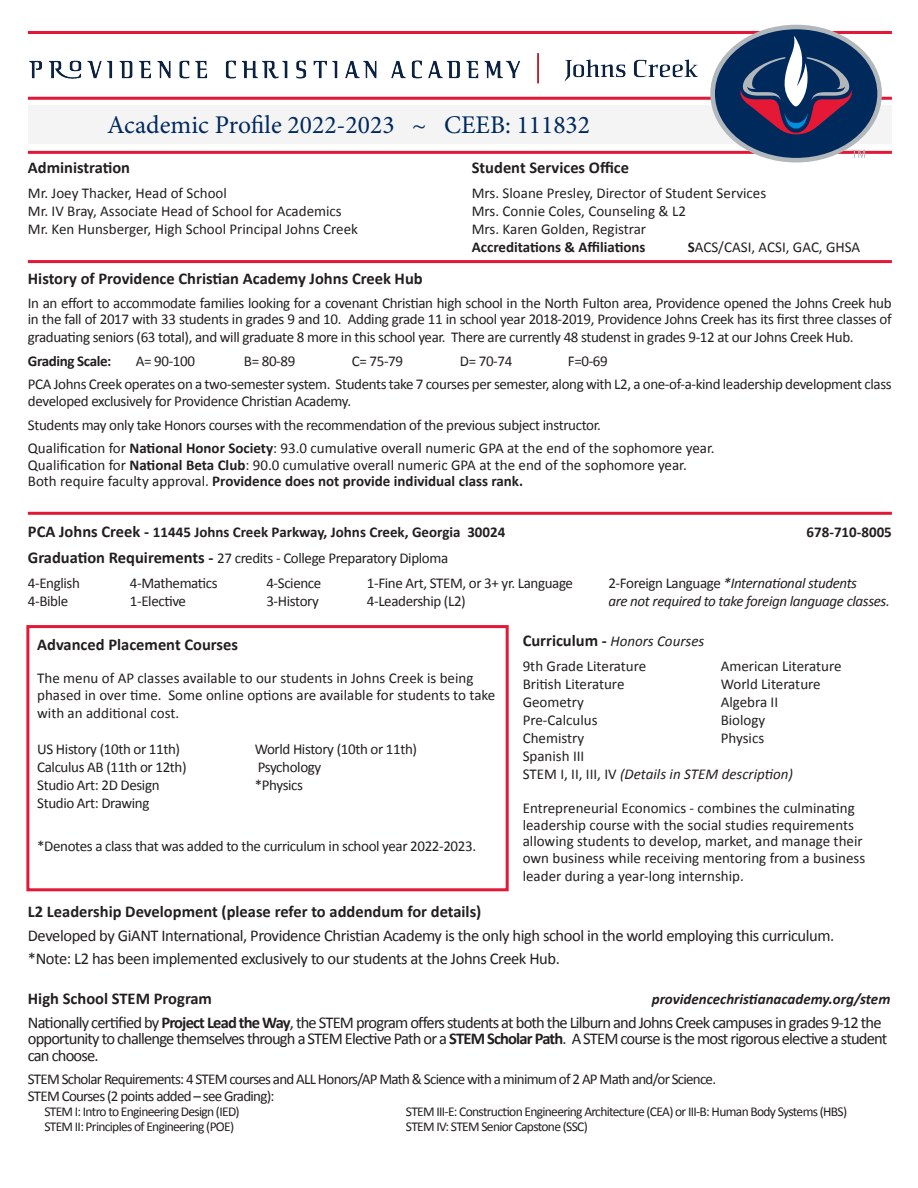
<style>
.page{position:relative;width:918px;height:1188px;background:#fff}
.page>*{position:absolute;margin:0;border:0;box-sizing:border-box;transform-origin:0 0}
.t1{font:25.5px "Minion Pro";color:#00295d}
.t2{font:16.5px/16.5px "Calibri";letter-spacing:-.05em;color:#231f20}
.t3{font:700 16.5px "Calibri";color:#231f20}
.t4{font:16.5px "Calibri";letter-spacing:-.025em;color:#231f20}
.t5{font:15px/16.5px "Calibri";letter-spacing:-.025em;color:#231f20}
.t6{font:15px/16.5px "Calibri";color:#231f20}
.t7{font:700 15px "Calibri";color:#231f20}
.t8{font:15px "Calibri";letter-spacing:-.05em;color:#231f20}
.t9{font:italic 15px "Calibri";letter-spacing:-.025em;color:#231f20}
.t10{font:italic 15px "Calibri";color:#231f20}
.t11{font:italic 700 15px "Calibri";color:#231f20}
.t12{font:700 15px "Calibri";letter-spacing:-.025em;color:#231f20}
.t13{font:13.5px "Calibri";letter-spacing:-.05em;color:#231f20}
.s1{font-weight:700}
.s2{font-weight:400}
.s3{font-size:16.5px}
.s4{font-weight:700;font-size:16.5px}
.s5{font-style:normal}
.s6{font-weight:700;font-style:normal;font-size:16.5px}
</style>
<div class="page">
<img style="left:27px;top:53px;width:683px;height:45px">
<hr style="left:28px;top:151px;width:864px;height:3px;background:#e41736">
<div style="left:28px;top:106px;width:864px;height:38px;background:#f4f4f5"></div>
<hr style="left:28px;top:260px;width:864px;height:3px;background:#e41736">
<hr style="left:28px;top:512px;width:864px;height:3px;background:#e41736">
<hr style="left:28px;top:97px;width:864px;height:3px;background:#e41736">
<hr style="left:28px;top:31px;width:864px;height:3px;background:#e41736">
<svg style="left:710px;top:25px;width:172px;height:138px"></svg>
<div style="left:26px;top:625px;width:483px;height:266px;border:3px solid #e41736"></div>
<p class="t1" style="left:107px;top:108px;width:484px">Academic Profile 2022-2023 ~ CEEB: 111832</p>
<p class="t3" style="left:28px;top:157px;width:104px">Administration</p>
<p class="t6" style="left:28px;top:185px;width:201px">Mr. Joey Thacker, Head of School</p>
<p class="t6" style="left:28px;top:203px;width:315px">Mr. IV Bray, Associate Head of School for Academics</p>
<p class="t6" style="left:28px;top:221px;width:332px">Mr. Ken Hunsberger, High School Principal Johns Creek</p>
<p class="t3" style="left:28px;top:268px;width:396px">History of Providence Christian Academy Johns Creek Hub</p>
<p class="t5" style="left:28px;top:294px;width:865px">In an effort to accommodate families looking for a covenant Christian high school in the North Fulton area, Providence opened the Johns Creek hub in the fall of 2017 with 33 students in grades 9 and 10. Adding grade 11 in school year 2018-2019, Providence Johns Creek has its first three classes of</p>
<p class="t5" style="left:28px;top:329px;width:827px">graduating seniors (63 total), and will graduate 8 more in this school year. There are currently 48 studenst in grades 9-12 at our Johns Creek Hub.</p>
<p class="t12" style="left:28px;top:351px;width:85px">Grading Scale:</p>
<p class="t5" style="left:136px;top:353px;width:61px">A= 90-100</p>
<p class="t5" style="left:244px;top:353px;width:53px">B= 80-89</p>
<p class="t5" style="left:352px;top:353px;width:53px">C= 75-79</p>
<p class="t5" style="left:460px;top:353px;width:54px">D= 70-74</p>
<p class="t5" style="left:568px;top:353px;width:41px">F=0-69</p>
<p class="t5" style="left:28px;top:376px;width:865px">PCA Johns Creek operates on a two-semester system. Students take 7 courses per semester, along with L2, a one-of-a-kind leadership development class developed exclusively for Providence Christian Academy.</p>
<p class="t5" style="left:28px;top:416px;width:574px">Students may only take Honors courses with the recommendation of the previous subject instructor.</p>
<p class="t6" style="left:28px;top:440px;width:688px">Qualification for <span class="s1">National Honor Society</span>: 93.0 cumulative overall numeric GPA at the end of the sophomore year.</p>
<p class="t6" style="left:28px;top:457px;width:660px">Qualification for <span class="s1">National Beta Club</span>: 90.0 cumulative overall numeric GPA at the end of the sophomore year.</p>
<p class="t7" style="left:28px;top:472px;width:497px"><span class="s2">Both require faculty approval.</span> Providence does not provide individual class rank.</p>
<p class="t3" style="left:472px;top:157px;width:159px">Student Services Office</p>
<p class="t6" style="left:472px;top:185px;width:296px">Mrs. Sloane Presley, Director of Student Services</p>
<p class="t6" style="left:472px;top:203px;width:216px">Mrs. Connie Coles, Counseling &amp; L2</p>
<p class="t6" style="left:472px;top:221px;width:176px">Mrs. Karen Golden, Registrar</p>
<p class="t7" style="left:472px;top:238px;width:175px">Accreditations &amp; Affiliations</p>
<p class="t6" style="left:688px;top:239px;width:174px"><span class="s1">S</span>ACS/CASI, ACSI, GAC, GHSA</p>
<p class="t7" style="left:28px;top:523px;width:479px"><span class="s3">PCA Johns Creek -</span> 11445 Johns Creek Parkway, Johns Creek, Georgia 30024</p>
<p class="t7" style="left:807px;top:523px;width:87px">678-710-8005</p>
<p class="t5" style="left:28px;top:550px;width:422px"><span class="s4">Graduation Requirements -</span> 27 credits - College Preparatory Diploma</p>
<p class="t5" style="left:28px;top:575px;width:54px">4-English</p>
<p class="t5" style="left:130px;top:575px;width:89px">4-Mathematics</p>
<p class="t5" style="left:266px;top:575px;width:57px">4-Science</p>
<p class="t5" style="left:367px;top:575px;width:208px">1-Fine Art, STEM, or 3+ yr. Language</p>
<p class="t9" style="left:608px;top:573px;width:250px"><span class="s5">2-Foreign Language</span> *International students</p>
<p class="t5" style="left:28px;top:593px;width:42px">4-Bible</p>
<p class="t5" style="left:130px;top:593px;width:58px">1-Elective</p>
<p class="t5" style="left:266px;top:593px;width:54px">3-History</p>
<p class="t5" style="left:367px;top:593px;width:100px">4-Leadership (L2)</p>
<p class="t9" style="left:608px;top:591px;width:283px">are not required to take foreign language classes.</p>
<p class="t3" style="left:37px;top:634px;width:202px">Advanced Placement Courses</p>
<p class="t6" style="left:37px;top:670px;width:460px">The menu of AP classes available to our students in Johns Creek is being phased in over time. Some online options are available for students to take</p>
<p class="t6" style="left:37px;top:705px;width:144px">with an additional cost.</p>
<p class="t5" style="left:37px;top:741px;width:144px">US History (10th or 11th)</p>
<p class="t5" style="left:255px;top:741px;width:164px">World History (10th or 11th)</p>
<p class="t5" style="left:37px;top:759px;width:151px">Calculus AB (11th or 12th)</p>
<p class="t5" style="left:258px;top:759px;width:65px">Psychology</p>
<p class="t5" style="left:37px;top:777px;width:124px">Studio Art: 2D Design</p>
<p class="t5" style="left:255px;top:777px;width:50px">*Physics</p>
<p class="t5" style="left:37px;top:795px;width:114px">Studio Art: Drawing</p>
<p class="t5" style="left:37px;top:838px;width:440px">*Denotes a class that was added to the curriculum in school year 2022-2023.</p>
<p class="t10" style="left:523px;top:630px;width:183px"><span class="s6">Curriculum -</span> Honors Courses</p>
<p class="t6" style="left:523px;top:658px;width:125px">9th Grade Literature</p>
<p class="t6" style="left:721px;top:658px;width:122px">American Literature</p>
<p class="t6" style="left:523px;top:676px;width:103px">British Literature</p>
<p class="t6" style="left:721px;top:676px;width:102px">World Literature</p>
<p class="t6" style="left:523px;top:694px;width:63px">Geometry</p>
<p class="t6" style="left:721px;top:694px;width:59px">Algebra II</p>
<p class="t6" style="left:523px;top:712px;width:76px">Pre-Calculus</p>
<p class="t6" style="left:721px;top:712px;width:46px">Biology</p>
<p class="t6" style="left:523px;top:730px;width:63px">Chemistry</p>
<p class="t6" style="left:721px;top:730px;width:45px">Physics</p>
<p class="t6" style="left:523px;top:748px;width:63px">Spanish III</p>
<p class="t10" style="left:523px;top:764px;width:272px"><span class="s5">STEM I, II, III, IV</span> (Details in STEM description)</p>
<p class="t6" style="left:523px;top:800px;width:344px">Entrepreneurial Economics - combines the culminating leadership course with the social studies requirements allowing students to develop, market, and manage their own business while receiving mentoring from a business</p>
<p class="t6" style="left:523px;top:868px;width:223px">leader during a year-long internship.</p>
<p class="t3" style="left:28px;top:901px;width:455px">L2 Leadership Development (please refer to addendum for details)</p>
<p class="t4" style="left:28px;top:925px;width:808px">Developed by GiANT International, Providence Christian Academy is the only high school in the world employing this curriculum.</p>
<p class="t4" style="left:28px;top:948px;width:534px">*Note: L2 has been implemented exclusively to our students at the Johns Creek Hub.</p>
<p class="t3" style="left:28px;top:988px;width:186px">High School STEM Program</p>
<p class="t11" style="left:652px;top:989px;width:240px">providencechristianacademy.org/stem</p>
<p class="t2" style="left:28px;top:1014px;width:861px">Nationally certified by <span class="s1">Project Lead the Way</span>, the STEM program offers students at both the Lilburn and Johns Creek campuses in grades 9-12 the opportunity to challenge themselves through a STEM Elective Path or a <span class="s1">STEM Scholar Path</span>. A STEM course is the most rigorous elective a student can choose.</p>
<p class="t8" style="left:28px;top:1070px;width:690px">STEM Scholar Requirements: 4 STEM courses and ALL Honors/AP Math &amp; Science with a minimum of 2 AP Math and/or Science.</p>
<p class="t8" style="left:28px;top:1086px;width:248px">STEM Courses (2 points added – see Grading):</p>
<p class="t13" style="left:44px;top:1103px;width:197px">STEM I: Intro to Engineering Design (IED)</p>
<p class="t13" style="left:406px;top:1103px;width:443px">STEM III-E: Construction Engineering Architecture (CEA) or III-B: Human Body Systems (HBS)</p>
<p class="t13" style="left:44px;top:1118px;width:191px">STEM II: Principles of Engineering (POE)</p>
<p class="t13" style="left:406px;top:1118px;width:183px">STEM IV: STEM Senior Capstone (SSC)</p>
</div>
